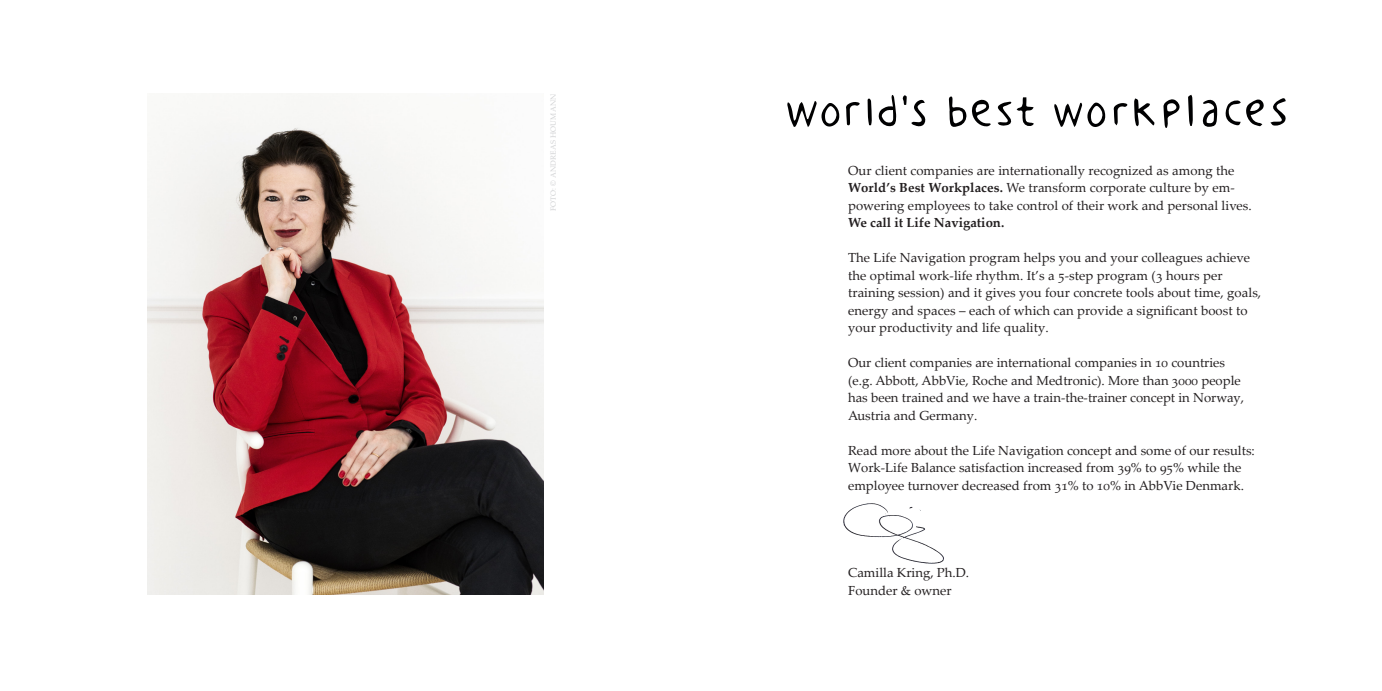
<style>
.page{position:relative;width:1382px;height:691px;background:#fff}
.page>*{position:absolute;margin:0;border:0;box-sizing:border-box;transform-origin:0 0}
.t1{font:13.12px/17.5px "Palatino Linotype";letter-spacing:.005em;color:#231f20}
.t2{font:700 13.12px "Palatino Linotype";color:#231f20}
.t3{font:7.5px "Palatino Linotype";letter-spacing:.02em;color:#d1d2d4}
.s1{font-weight:700}
</style>
<div class="page">
<img style="left:843px;top:503px;width:101px;height:61px">
<img style="left:148px;top:99px;width:395px;height:495px">
<svg style="left:878px;top:95px;width:18px;height:32px"></svg>
<svg style="left:1134px;top:98px;width:21px;height:28px"></svg>
<svg style="left:787px;top:101px;width:52px;height:26px"></svg>
<svg style="left:1163px;top:99px;width:17px;height:29px"></svg>
<svg style="left:1202px;top:99px;width:15px;height:28px"></svg>
<svg style="left:949px;top:96px;width:85px;height:31px"></svg>
<svg style="left:1188px;top:95px;width:5px;height:31px"></svg>
<svg style="left:846px;top:102px;width:14px;height:24px"></svg>
<svg style="left:867px;top:98px;width:5px;height:27px"></svg>
<svg style="left:903px;top:95px;width:23px;height:32px"></svg>
<svg style="left:1054px;top:102px;width:51px;height:25px"></svg>
<svg style="left:1113px;top:103px;width:14px;height:22px"></svg>
<svg style="left:1225px;top:99px;width:39px;height:27px"></svg>
<svg style="left:1270px;top:98px;width:16px;height:28px"></svg>
<p class="t3" style="left:548px;top:211px;width:119px;rotate:-90deg">FOTO: © ANDREAS HOUMANN</p>
<p class="t1" style="left:848px;top:161px;width:405px">Our client companies are internationally recognized as among the<br><span class="s1">World’s Best Workplaces.</span> We transform corporate culture by em&shy;powering employees to take control of their work and personal lives.</p>
<p class="t2" style="left:848px;top:214px;width:158px">We call it Life Navigation.</p>
<p class="t1" style="left:848px;top:249px;width:415px">The Life Navigation program helps you and your colleagues achieve the optimal work-life rhythm. It’s a 5-step program (3 hours per training session) and it gives you four concrete tools about time, goals, energy and spaces – each of which can provide a significant boost to your productivity and life quality.</p>
<p class="t1" style="left:848px;top:354px;width:398px">Our client companies are international companies in 10 countries (e.g. Abbott, AbbVie, Roche and Medtronic). More than 3000 people has been trained and we have a train-the-trainer concept in Norway, Austria and Germany.</p>
<p class="t1" style="left:848px;top:441px;width:408px">Read more about the Life Navigation concept and some of our results:<br>Work-Life Balance satisfaction increased from 39% to 95% while the employee turnover decreased from 31% to 10% in AbbVie Denmark.</p>
<p class="t1" style="left:848px;top:564px;width:123px">Camilla Kring, Ph.D.</p>
<p class="t1" style="left:848px;top:581px;width:105px">Founder &amp; owner</p>
</div>
